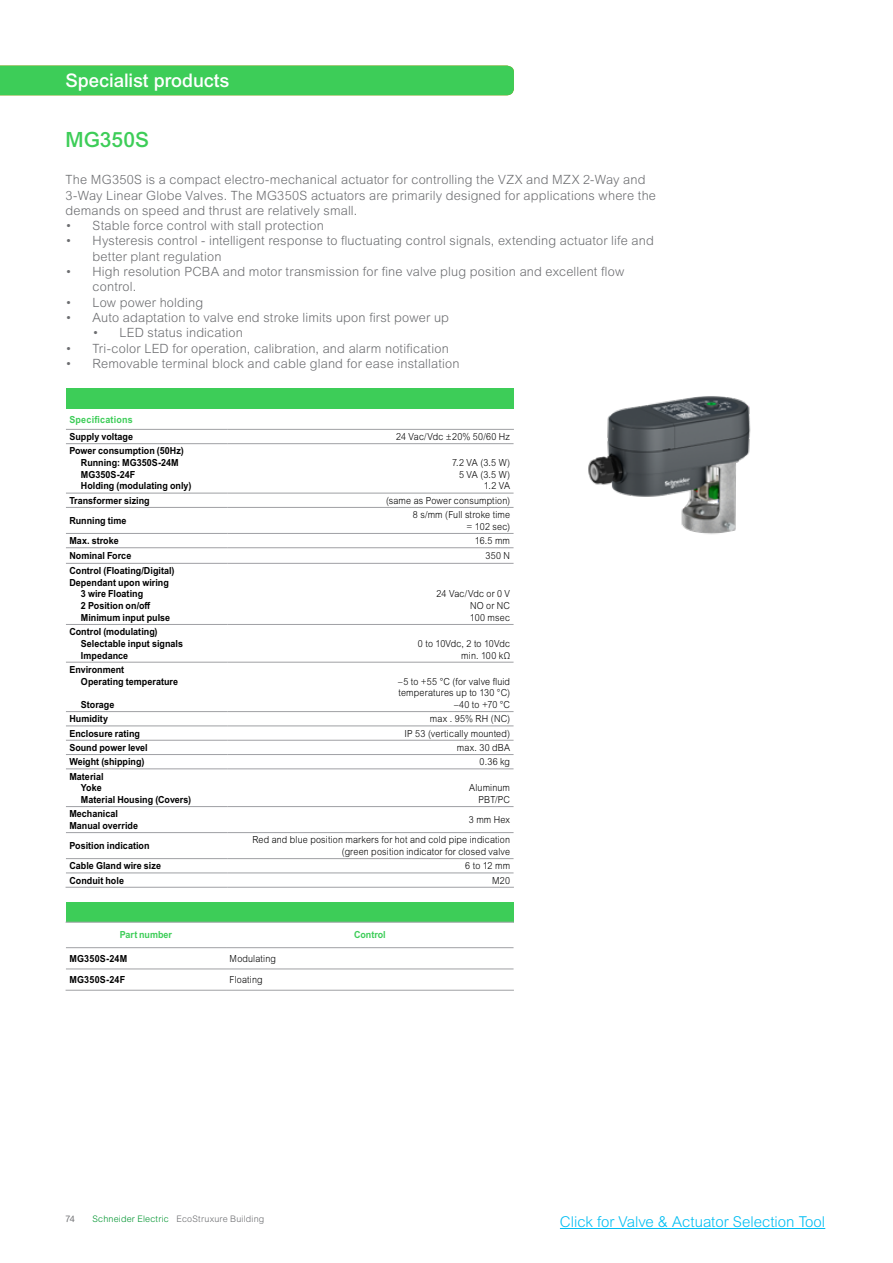
<style>
.page{position:relative;width:893px;height:1263px;background:#fff}
.page>*{position:absolute;margin:0;border:0;box-sizing:border-box;transform-origin:0 0}
.t1{font:500 21px "Arial MT Std";color:#3dcd58}
.t2{font:500 18.75px "Arial MT Std";letter-spacing:-.005em;color:#fff}
.t3{font:300 15px "Arial MT Std";color:#00bdf2}
.t4{font:300 12.75px/15.3px "Arial MT Std";letter-spacing:.015em;color:#6d6e71}
.t5{font:700 9.75px/11.7px "Arial MT Pro";color:#000;scale:.92 1}
.t6{font:300 9.75px/11.7px "Arial MT Std";letter-spacing:.02em;color:#000;text-align:right;scale:.92 1}
.t7{font:700 9.75px "Arial MT Pro";letter-spacing:.025em;color:#000101;scale:.92 1}
.t8{font:700 9.75px "Arial MT Pro";color:#3dcd58;scale:.92 1}
.t9{font:700 9.75px "Arial MT Pro";letter-spacing:.025em;color:#3dcd58;scale:.92 1}
.t10{font:300 9px "Arial MT Std";letter-spacing:.02em;color:#6d6e71}
.t11{font:9px "Arial Rounded MT Std";color:#6d6e71}
.s1{color:#009530}
</style>
<div class="page">
<hr style="left:560px;top:1228px;width:265px;height:1px;background:#00bdf2">
<div style="left:0;top:66px;width:514px;height:29px;background:#3dcd58"></div>
<img style="left:588px;top:396px;width:163px;height:138px">
<div style="left:66px;top:389px;width:448px;height:20px;background:#3dcd58"></div>
<svg style="left:66px;top:428px;width:448px;height:459px"></svg>
<div style="left:228px;top:409px;width:286px;height:20px;background:#fff"></div>
<hr style="left:66px;top:429px;width:162px;height:1px;background:#9fa0a4">
<hr style="left:228px;top:429px;width:286px;height:1px;background:#9fa0a4">
<hr style="left:66px;top:443px;width:162px;height:1px;background:#9fa0a4">
<hr style="left:228px;top:443px;width:286px;height:1px;background:#9fa0a4">
<hr style="left:66px;top:493px;width:162px;height:1px;background:#9fa0a4">
<hr style="left:228px;top:493px;width:286px;height:1px;background:#9fa0a4">
<hr style="left:66px;top:507px;width:162px;height:1px;background:#9fa0a4">
<hr style="left:228px;top:507px;width:286px;height:1px;background:#9fa0a4">
<hr style="left:66px;top:533px;width:162px;height:1px;background:#9fa0a4">
<hr style="left:228px;top:533px;width:286px;height:1px;background:#9fa0a4">
<hr style="left:66px;top:547px;width:162px;height:1px;background:#9fa0a4">
<hr style="left:228px;top:547px;width:286px;height:1px;background:#9fa0a4">
<hr style="left:66px;top:563px;width:162px;height:1px;background:#9fa0a4">
<hr style="left:228px;top:563px;width:286px;height:1px;background:#9fa0a4">
<hr style="left:66px;top:624px;width:162px;height:1px;background:#9fa0a4">
<hr style="left:228px;top:624px;width:286px;height:1px;background:#9fa0a4">
<hr style="left:66px;top:662px;width:162px;height:1px;background:#9fa0a4">
<hr style="left:228px;top:662px;width:286px;height:1px;background:#9fa0a4">
<hr style="left:66px;top:711px;width:162px;height:1px;background:#9fa0a4">
<hr style="left:228px;top:711px;width:286px;height:1px;background:#9fa0a4">
<hr style="left:66px;top:726px;width:162px;height:1px;background:#9fa0a4">
<hr style="left:228px;top:726px;width:286px;height:1px;background:#9fa0a4">
<hr style="left:66px;top:740px;width:162px;height:1px;background:#9fa0a4">
<hr style="left:228px;top:740px;width:286px;height:1px;background:#9fa0a4">
<hr style="left:66px;top:754px;width:162px;height:1px;background:#9fa0a4">
<hr style="left:228px;top:754px;width:286px;height:1px;background:#9fa0a4">
<hr style="left:66px;top:769px;width:162px;height:1px;background:#9fa0a4">
<hr style="left:228px;top:769px;width:286px;height:1px;background:#9fa0a4">
<hr style="left:66px;top:806px;width:162px;height:1px;background:#9fa0a4">
<hr style="left:228px;top:806px;width:286px;height:1px;background:#9fa0a4">
<hr style="left:66px;top:832px;width:162px;height:1px;background:#9fa0a4">
<hr style="left:228px;top:832px;width:286px;height:1px;background:#9fa0a4">
<hr style="left:66px;top:858px;width:162px;height:1px;background:#9fa0a4">
<hr style="left:228px;top:858px;width:286px;height:1px;background:#9fa0a4">
<hr style="left:66px;top:873px;width:162px;height:1px;background:#9fa0a4">
<hr style="left:228px;top:873px;width:286px;height:1px;background:#9fa0a4">
<hr style="left:66px;top:887px;width:162px;height:1px;background:#9fa0a4">
<hr style="left:228px;top:887px;width:286px;height:1px;background:#9fa0a4">
<div style="left:66px;top:902px;width:448px;height:20px;background:#3dcd58"></div>
<svg style="left:65px;top:922px;width:449px;height:68px"></svg>
<hr style="left:66px;top:922px;width:160px;height:1px;background:#9fa0a4">
<hr style="left:226px;top:922px;width:288px;height:1px;background:#9fa0a4">
<hr style="left:66px;top:947px;width:160px;height:1px;background:#9fa0a4">
<hr style="left:226px;top:947px;width:288px;height:1px;background:#9fa0a4">
<hr style="left:66px;top:969px;width:160px;height:1px;background:#9fa0a4">
<hr style="left:226px;top:969px;width:288px;height:1px;background:#9fa0a4">
<hr style="left:66px;top:990px;width:160px;height:1px;background:#9fa0a4">
<hr style="left:226px;top:990px;width:288px;height:1px;background:#9fa0a4">
<h2 class="t2" style="left:66px;top:69px;width:165px">Specialist products</h2>
<h1 class="t1" style="left:66px;top:127px;width:85px">MG350S</h1>
<p class="t4" style="left:66px;top:172px;width:592px">The MG350S is a compact electro-mechanical actuator for controlling the VZX and MZX 2-Way and<br>3-Way Linear Globe Valves. The MG350S actuators are primarily designed for applications where the demands on speed and thrust are relatively small.</p>
<p class="t4" style="left:66px;top:218px;width:260px">• Stable force control with stall protection</p>
<p class="t4" style="left:93px;top:233px;width:563px;text-indent:-27px">• Hysteresis control - intelligent response to fluctuating control signals, extending actuator life and better plant regulation</p>
<p class="t4" style="left:93px;top:264px;width:533px;text-indent:-27px">• High resolution PCBA and motor transmission for fine valve plug position and excellent flow control.</p>
<p class="t4" style="left:66px;top:294px;width:139px">• Low power holding</p>
<p class="t4" style="left:66px;top:310px;width:385px">• Auto adaptation to valve end stroke limits upon first power up</p>
<p class="t4" style="left:93px;top:325px;width:152px">• LED status indication</p>
<p class="t4" style="left:66px;top:340px;width:385px">• Tri-color LED for operation, calibration, and alarm notification</p>
<p class="t4" style="left:66px;top:356px;width:395px">• Removable terminal block and cable gland for ease installation</p>
<p class="t9" style="left:69px;top:414px;width:71px">Specifications</p>
<p class="t5" style="left:69px;top:431px;width:71px">Supply voltage</p>
<p class="t6" style="left:396px;top:431px;width:125px">24 Vac/Vdc ±20% 50/60 Hz</p>
<p class="t5" style="left:81px;top:445px;width:121px;text-indent:-12px">Power consumption (50Hz)<br>Running: MG350S-24M<br>MG350S-24F<br>Holding (modulating only)</p>
<p class="t6" style="left:452px;top:457px;width:65px">7.2 VA (3.5 W)<br>5 VA (3.5 W)<br>1.2 VA</p>
<p class="t5" style="left:69px;top:495px;width:89px">Transformer sizing</p>
<p class="t6" style="left:386px;top:494px;width:136px">(same as Power consumption)</p>
<p class="t5" style="left:69px;top:515px;width:64px">Running time</p>
<p class="t6" style="left:413px;top:509px;width:107px">8 s/mm (Full stroke time = 102 sec)</p>
<p class="t5" style="left:69px;top:535px;width:55px">Max. stroke</p>
<p class="t6" style="left:475px;top:535px;width:40px">16.5 mm</p>
<p class="t5" style="left:69px;top:550px;width:69px">Nominal Force</p>
<p class="t6" style="left:486px;top:550px;width:28px">350 N</p>
<p class="t5" style="left:69px;top:565px;width:116px">Control (Floating/Digital)</p>
<p class="t5" style="left:69px;top:577px;width:110px">Dependant upon wiring</p>
<p class="t5" style="left:81px;top:588px;width:69px">3 wire Floating</p>
<p class="t5" style="left:81px;top:600px;width:77px">2 Position on/off</p>
<p class="t5" style="left:81px;top:612px;width:99px">Minimum input pulse</p>
<p class="t6" style="left:470px;top:588px;width:45px;text-align:justify;text-indent:-33px">24 Vac/Vdc or 0 V NO or NC 100 msec</p>
<p class="t5" style="left:81px;top:626px;width:113px;text-indent:-12px">Control (modulating)<br>Selectable input signals<br>Impedance</p>
<p class="t6" style="left:418px;top:637px;width:102px">0 to 10Vdc, 2 to 10Vdc min. 100 kΩ</p>
<p class="t5" style="left:81px;top:664px;width:107px;text-indent:-12px">Environment<br>Operating temperature</p>
<p class="t5" style="left:81px;top:699px;width:38px">Storage</p>
<p class="t6" style="left:398px;top:675px;width:123px">–5 to +55 °C (for valve fluid temperatures up to 130 °C) –40 to +70 °C</p>
<p class="t5" style="left:69px;top:713px;width:44px">Humidity</p>
<p class="t6" style="left:430px;top:713px;width:89px">max . 95% RH (NC)</p>
<p class="t5" style="left:69px;top:728px;width:78px">Enclosure rating</p>
<p class="t6" style="left:405px;top:727px;width:116px">IP 53 (vertically mounted)</p>
<p class="t5" style="left:69px;top:742px;width:87px">Sound power level</p>
<p class="t6" style="left:457px;top:742px;width:60px">max. 30 dBA</p>
<p class="t5" style="left:69px;top:756px;width:83px">Weight (shipping)</p>
<p class="t6" style="left:480px;top:756px;width:35px">0.36 kg</p>
<p class="t5" style="left:81px;top:771px;width:121px;text-indent:-12px">Material<br>Yoke<br>Material Housing (Covers)</p>
<p class="t6" style="left:469px;top:782px;width:46px">Aluminum<br>PBT/PC</p>
<p class="t5" style="left:69px;top:808px;width:76px">Mechanical<br>Manual override</p>
<p class="t6" style="left:469px;top:814px;width:46px">3 mm Hex</p>
<p class="t5" style="left:69px;top:840px;width:89px">Position indication</p>
<p class="t6" style="left:252px;top:834px;width:282px">Red and blue position markers for hot and cold pipe indication (green position indicator for closed valve</p>
<p class="t5" style="left:69px;top:860px;width:101px">Cable Gland wire size</p>
<p class="t6" style="left:465px;top:860px;width:50px">6 to 12 mm</p>
<p class="t5" style="left:69px;top:875px;width:61px">Conduit hole</p>
<p class="t6" style="left:492px;top:874px;width:21px">M20</p>
<p class="t8" style="left:120px;top:929px;width:58px">Part number</p>
<p class="t8" style="left:354px;top:929px;width:36px">Control</p>
<p class="t7" style="left:69px;top:953px;width:64px">MG350S-24M</p>
<p class="t6" style="left:230px;top:952px;width:52px">Modulating</p>
<p class="t7" style="left:69px;top:974px;width:62px">MG350S-24F</p>
<p class="t6" style="left:230px;top:974px;width:37px">Floating</p>
<p class="t11" style="left:65px;top:1213px;width:11px">74</p>
<p class="t10" style="left:92px;top:1213px;width:173px"><span class="s1">Schneider Electric</span> EcoStruxure Building</p>
<p class="t3" style="left:560px;top:1213px;width:267px">Click for Valve &amp; Actuator Selection Tool</p>
</div>
